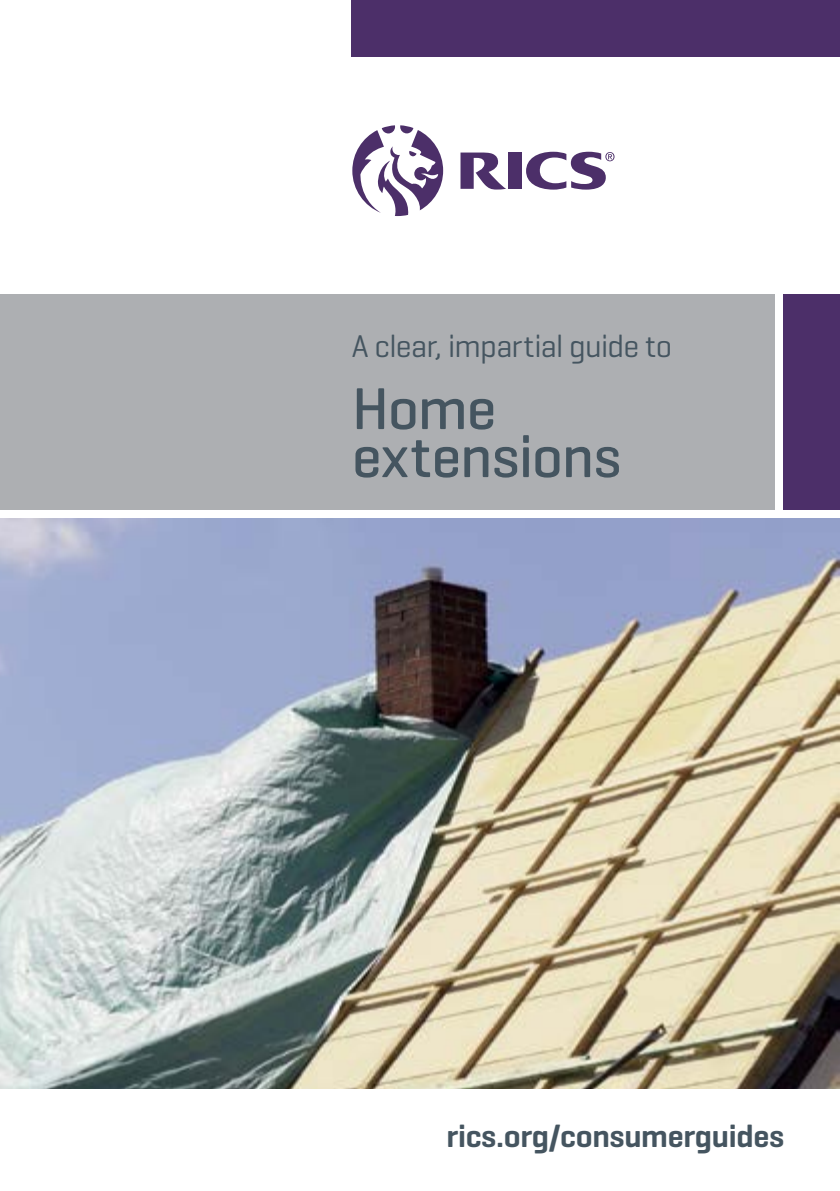
<style>
.page{position:relative;width:840px;height:1191px;background:#fff}
.page>*{position:absolute;margin:0;border:0;box-sizing:border-box;transform-origin:0 0}
.t1{font:500 60px/48px "Geogrotesque";letter-spacing:-.015em;color:#455560}
.t2{font:600 32px "Geogrotesque";letter-spacing:-.01em;color:#455560}
.t3{font:32px "Geogrotesque";letter-spacing:-.025em;color:#455560}
</style>
<div class="page">
<div style="left:351px;top:0;width:488px;height:57px;background:#4c2f69"></div>
<img style="left:0;top:518px;width:839px;height:571px">
<div style="left:0;top:294px;width:774px;height:216px;background:#adafb2"></div>
<div style="left:782px;top:294px;width:57px;height:216px;background:#4c2f69"></div>
<svg style="left:352px;top:125px;width:91px;height:91px"></svg>
<svg style="left:526px;top:152px;width:88px;height:38px"></svg>
<svg style="left:460px;top:152px;width:46px;height:37px"></svg>
<div style="left:508px;top:152px;width:13px;height:37px;background:#4c2f69"></div>
<p class="t3" style="left:351px;top:326px;width:322px">A clear, impartial guide to</p>
<h1 class="t1" style="left:351px;top:383px;width:271px">Home extensions</h1>
<p class="t2" style="left:446px;top:1116px;width:339px">rics.org/consumerguides</p>
</div>
